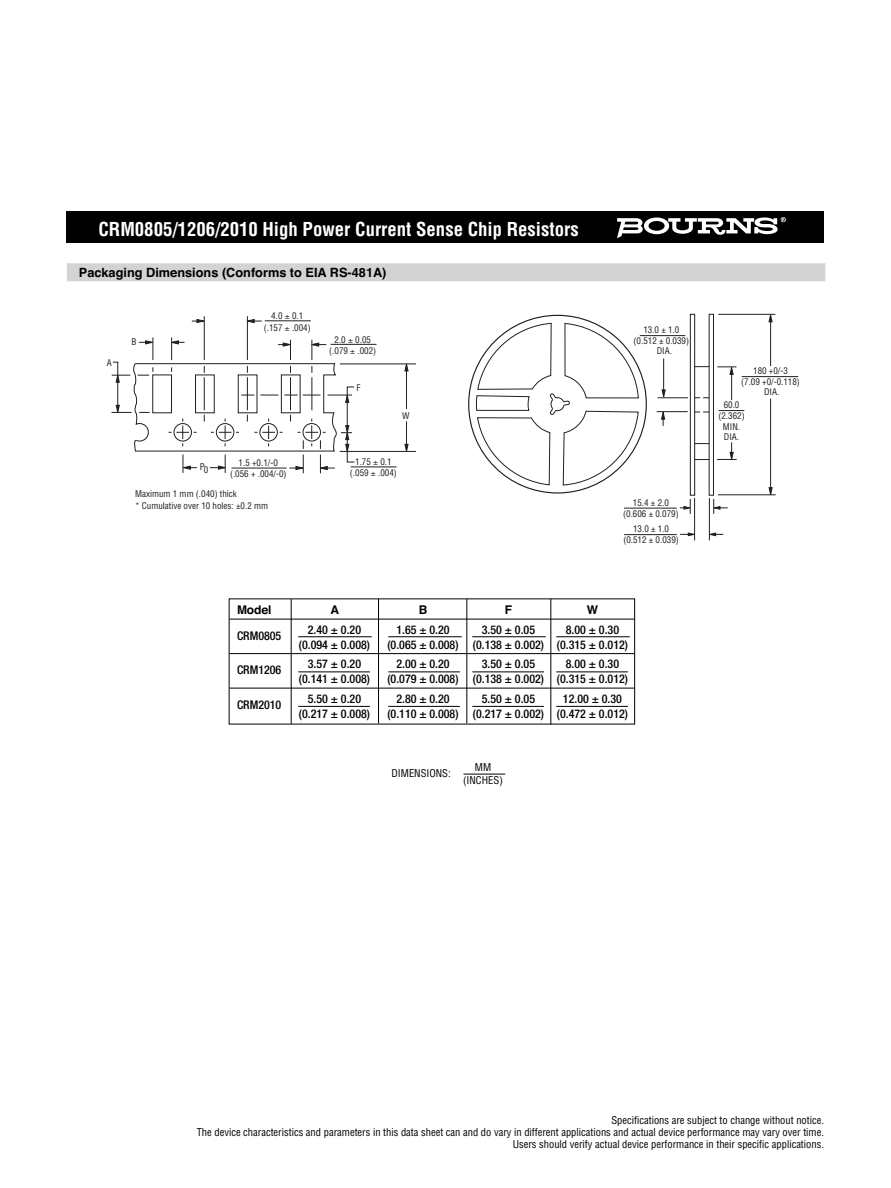
<style>
.page{position:relative;width:891px;height:1188px;background:#fff}
.page>*{position:absolute;margin:0;border:0;box-sizing:border-box;transform-origin:0 0}
.t1{font:700 condensed 18.75px "Helvetica";color:#fff}
.t2{font:700 12.75px "Helvetica";color:#000}
.t3{font:500 condensed 12px "Helvetica Neue";color:#000}
.t4{font:700 12px "Helvetica";color:#000}
.t5{font:condensed 10.5px/12px "Helvetica";color:#000;text-align:right}
.t6{font:condensed 9px/11.2px "Helvetica";color:#231f20;text-align:center}
</style>
<div class="page">
<div style="left:67px;top:212px;width:757px;height:31px;background:#000"></div>
<div style="left:67px;top:263px;width:758px;height:18px;background:#d1d3d4"></div>
<hr style="left:464px;top:774px;width:41px;height:1px;background:#000">
<hr style="left:230px;top:619px;width:404px;height:1px;background:#000">
<hr style="left:230px;top:653px;width:404px;height:1px;background:#000">
<hr style="left:230px;top:688px;width:404px;height:1px;background:#000">
<hr style="left:378px;top:599px;width:1px;height:124px;background:#000">
<hr style="left:466px;top:599px;width:1px;height:124px;background:#000">
<hr style="left:550px;top:599px;width:1px;height:125px;background:#000">
<hr style="left:291px;top:599px;width:1px;height:125px;background:#000">
<hr style="left:298px;top:636px;width:74px;height:1px;background:#000">
<hr style="left:388px;top:636px;width:74px;height:1px;background:#000">
<hr style="left:472px;top:636px;width:74px;height:1px;background:#000">
<hr style="left:556px;top:636px;width:74px;height:1px;background:#000">
<hr style="left:298px;top:672px;width:72px;height:1px;background:#000">
<hr style="left:388px;top:672px;width:72px;height:1px;background:#000">
<hr style="left:472px;top:672px;width:72px;height:1px;background:#000">
<hr style="left:556px;top:672px;width:72px;height:1px;background:#000">
<hr style="left:298px;top:706px;width:72px;height:1px;background:#000">
<hr style="left:388px;top:706px;width:72px;height:1px;background:#000">
<hr style="left:472px;top:706px;width:72px;height:1px;background:#000">
<hr style="left:556px;top:706px;width:72px;height:1px;background:#000">
<svg style="left:617px;top:217px;width:169px;height:21px"></svg>
<hr style="left:204px;top:316px;width:1px;height:44px;background:#231f20">
<hr style="left:247px;top:316px;width:1px;height:44px;background:#231f20">
<svg style="left:246px;top:319px;width:16px;height:4px"></svg>
<svg style="left:192px;top:319px;width:13px;height:4px"></svg>
<hr style="left:340px;top:451px;width:76px;height:1px;background:#231f20">
<svg style="left:404px;top:363px;width:4px;height:8px"></svg>
<svg style="left:405px;top:421px;width:4px;height:31px"></svg>
<hr style="left:406px;top:369px;width:1px;height:40px;background:#231f20">
<hr style="left:340px;top:364px;width:76px;height:1px;background:#231f20">
<hr style="left:265px;top:321px;width:46px;height:1px;background:#231f20">
<hr style="left:331px;top:344px;width:46px;height:1px;background:#231f20">
<hr style="left:351px;top:467px;width:46px;height:1px;background:#231f20">
<svg style="left:680px;top:499px;width:11px;height:15px"></svg>
<svg style="left:713px;top:499px;width:15px;height:15px"></svg>
<svg style="left:717px;top:442px;width:20px;height:18px"></svg>
<svg style="left:717px;top:366px;width:19px;height:34px"></svg>
<svg style="left:719px;top:410px;width:25px;height:1px"></svg>
<hr style="left:718px;top:314px;width:57px;height:1px;background:#231f20">
<hr style="left:718px;top:495px;width:58px;height:1px;background:#231f20">
<svg style="left:769px;top:313px;width:4px;height:9px"></svg>
<hr style="left:770px;top:399px;width:1px;height:91px;background:#231f20">
<svg style="left:769px;top:487px;width:4px;height:9px"></svg>
<hr style="left:770px;top:320px;width:1px;height:46px;background:#231f20">
<hr style="left:742px;top:376px;width:56px;height:1px;background:#231f20">
<hr style="left:640px;top:335px;width:45px;height:1px;background:#231f20">
<hr style="left:624px;top:508px;width:53px;height:1px;background:#231f20">
<hr style="left:694px;top:498px;width:1px;height:42px;background:#231f20">
<svg style="left:680px;top:533px;width:16px;height:3px"></svg>
<hr style="left:709px;top:498px;width:1px;height:42px;background:#231f20">
<svg style="left:708px;top:533px;width:15px;height:3px"></svg>
<hr style="left:624px;top:534px;width:53px;height:1px;background:#231f20">
<hr style="left:658px;top:398px;width:30px;height:1px;background:#231f20">
<hr style="left:657px;top:411px;width:31px;height:1px;background:#231f20">
<hr style="left:663px;top:359px;width:1px;height:33px;background:#231f20">
<svg style="left:662px;top:389px;width:4px;height:10px"></svg>
<svg style="left:661px;top:411px;width:4px;height:15px"></svg>
<svg style="left:476px;top:323px;width:163px;height:163px"></svg>
<div style="left:709px;top:314px;width:5px;height:182px;border:1px solid #231f20"></div>
<div style="left:690px;top:314px;width:5px;height:182px;border:1px solid #231f20"></div>
<svg style="left:695px;top:366px;width:14px;height:1px"></svg>
<svg style="left:695px;top:443px;width:14px;height:1px"></svg>
<svg style="left:695px;top:459px;width:14px;height:1px"></svg>
<svg style="left:695px;top:397px;width:14px;height:1px"></svg>
<svg style="left:695px;top:412px;width:14px;height:1px"></svg>
<svg style="left:112px;top:338px;width:243px;height:135px"></svg>
<h1 class="t1" style="left:98px;top:222px;width:482px">CRM0805/1206/2010 High Power Current Sense Chip Resistors</h1>
<p class="t2" style="left:79px;top:268px;width:309px">Packaging Dimensions (Conforms to EIA RS-481A)</p>
<p class="t6" style="left:107px;top:358px;width:7px">A</p>
<p class="t6" style="left:264px;top:311px;width:48px">4.0 0.1 (.157 .004)</p>
<p class="t6" style="left:131px;top:337px;width:7px">B</p>
<p class="t6" style="left:329px;top:335px;width:48px">2.0 0.05 (.079 .002)</p>
<p class="t6" style="left:356px;top:383px;width:5px">F</p>
<p class="t6" style="left:402px;top:410px;width:9px">W</p>
<p class="t6" style="left:230px;top:458px;width:58px">1.5 +0.1/-0 (.056 + .004/-0)</p>
<p class="t6" style="left:135px;top:489px;width:134px;text-align:left">Maximum 1 mm (.040) thick<br>* Cumulative over 10 holes: ±0.2 mm</p>
<p class="t6" style="left:200px;top:463px;width:10px">P0</p>
<p class="t6" style="left:350px;top:457px;width:48px">1.75 0.1 (.059 .004)</p>
<p class="t6" style="left:634px;top:325px;width:57px">13.0 ± 1.0 (0.512 ± 0.039)</p>
<p class="t6" style="left:657px;top:346px;width:17px">DIA.</p>
<p class="t6" style="left:623px;top:498px;width:57px">15.4 ± 2.0 (0.606 ± 0.079)</p>
<p class="t6" style="left:623px;top:524px;width:57px">13.0 ± 1.0 (0.512 ± 0.039)</p>
<p class="t4" style="left:237px;top:606px;width:36px">Model</p>
<p class="t4" style="left:330px;top:606px;width:10px">A</p>
<p class="t4" style="left:419px;top:606px;width:10px">B</p>
<p class="t4" style="left:505px;top:606px;width:9px">F</p>
<p class="t4" style="left:587px;top:606px;width:13px">W</p>
<p class="t3" style="left:237px;top:631px;width:46px">CRM0805</p>
<p class="t3" style="left:308px;top:625px;width:55px">2.40 ± 0.20</p>
<p class="t3" style="left:396px;top:625px;width:55px">1.65 ± 0.20</p>
<p class="t3" style="left:482px;top:625px;width:55px">3.50 ± 0.05</p>
<p class="t3" style="left:566px;top:625px;width:55px">8.00 ± 0.30</p>
<p class="t3" style="left:299px;top:640px;width:73px">(0.094 ± 0.008)</p>
<p class="t3" style="left:387px;top:640px;width:242px">(0.065 ± 0.008) (0.138 ± 0.002) (0.315 ± 0.012)</p>
<p class="t3" style="left:237px;top:666px;width:46px">CRM1206</p>
<p class="t3" style="left:237px;top:700px;width:46px">CRM2010</p>
<p class="t3" style="left:308px;top:660px;width:55px">3.57 ± 0.20</p>
<p class="t3" style="left:396px;top:660px;width:55px">2.00 ± 0.20</p>
<p class="t3" style="left:482px;top:660px;width:55px">3.50 ± 0.05</p>
<p class="t3" style="left:566px;top:660px;width:55px">8.00 ± 0.30</p>
<p class="t3" style="left:299px;top:675px;width:73px">(0.141 ± 0.008)</p>
<p class="t3" style="left:387px;top:675px;width:242px">(0.079 ± 0.008) (0.138 ± 0.002) (0.315 ± 0.012)</p>
<p class="t3" style="left:308px;top:694px;width:55px">5.50 ± 0.20</p>
<p class="t3" style="left:396px;top:694px;width:55px">2.80 ± 0.20</p>
<p class="t3" style="left:482px;top:694px;width:55px">5.50 ± 0.05</p>
<p class="t3" style="left:563px;top:694px;width:61px">12.00 ± 0.30</p>
<p class="t3" style="left:299px;top:709px;width:73px">(0.217 ± 0.008)</p>
<p class="t3" style="left:387px;top:709px;width:242px">(0.110 ± 0.008) (0.217 ± 0.002) (0.472 ± 0.012)</p>
<p class="t5" style="left:392px;top:768px;width:61px">DIMENSIONS:</p>
<p class="t5" style="left:463px;top:762px;width:41px;line-height:12.6px;text-align:center">MM (INCHES)</p>
<p class="t6" style="left:741px;top:366px;width:60px">180 +0/-3<br>(7.09 +0/-0.118)</p>
<p class="t6" style="left:764px;top:387px;width:17px">DIA.</p>
<p class="t6" style="left:718px;top:400px;width:28px;line-height:10.5px">60.0 (2.362)<br>MIN.<br>DIA.</p>
<p class="t5" style="left:197px;top:1115px;width:629px">Specifications are subject to change without notice.<br>The device characteristics and parameters in this data sheet can and do vary in different applications and actual device performance may vary over time.<br>Users should verify actual device performance in their specific applications.</p>
</div>
